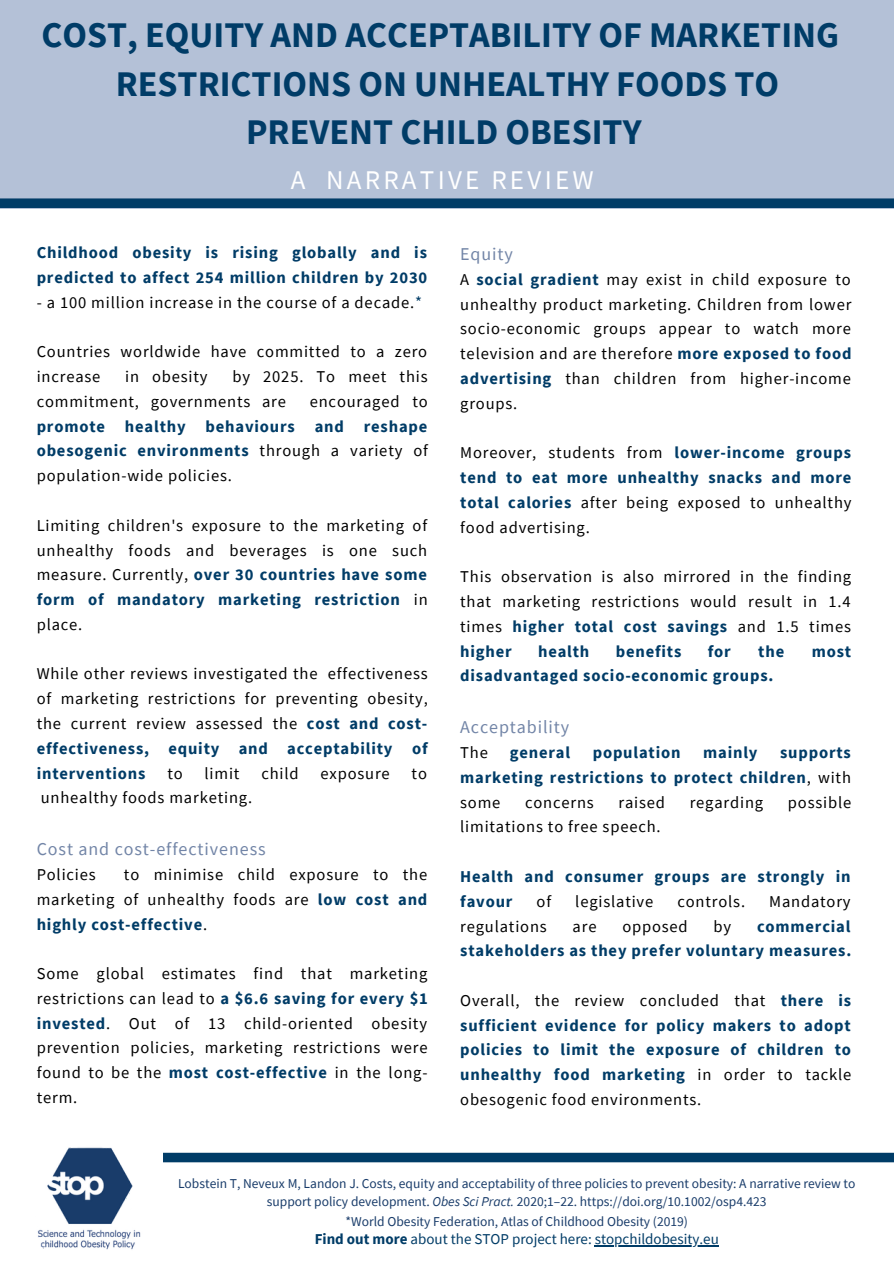
<style>
.page{position:relative;width:894px;height:1264px;background:#fff}
.page>*{position:absolute;margin:0;border:0;box-sizing:border-box;transform-origin:0 0}
.t1{font:700 36px/48.4px "Source Sans Pro";color:#003c67;text-align:center}
.t2{font:27px "Source Sans Pro";letter-spacing:.12em;color:#fff}
.t3{font:18px "Source Sans Pro";letter-spacing:.05em;color:#7285a7}
.t4{font:16.5px/24.8px "Source Sans Pro";letter-spacing:.05em;color:#000;text-align:justify}
.t5{font:700 16.5px/24.8px "Source Sans Pro";letter-spacing:.05em;color:#003c67;text-align:justify}
.t6{font:15px "Source Sans Pro";color:#003c67}
.t7{font:13.5px/18px "Source Sans Pro";color:#193c6a;text-align:center}
.s1{color:#003c67}
.s2{font-weight:400;color:#000}
.s3{font-weight:700;color:#003c67}
.s4{font-style:italic}
.s5{font-weight:700}
</style>
<div class="page">
<img style="left:37px;top:1147px;width:104px;height:103px">
<div style="left:0;top:0;width:893px;height:209px;background:#b4c1d7"></div>
<svg style="left:163px;top:1152px;width:730px;height:10px;background:#134a72"></svg>
<svg style="left:0;top:198px;width:893px;height:10px;background:#08416c"></svg>
<hr style="left:594px;top:1245px;width:124px;height:1px;background:#003c67">
<p class="t1" style="left:41px;top:10px;width:799px">COST, EQUITY AND ACCEPTABILITY OF MARKETING<br>RESTRICTIONS ON UNHEALTHY FOODS TO<br>PREVENT CHILD OBESITY</p>
<p class="t2" style="left:291px;top:162px;width:304px">A NARRATIVE REVIEW</p>
<p class="t5" style="left:37px;top:240px;width:392px">Childhood obesity is rising globally and is predicted to affect 254 million children by 2030</p>
<p class="t4" style="left:37px;top:289px;width:387px">- a 100 million increase in the course of a decade.<span class="s1">*</span></p>
<p class="t4" style="left:37px;top:339px;width:392px">Countries worldwide have committed to a zero increase</p>
<p class="t4" style="left:37px;top:364px;width:392px;text-indent:196px">by 2025. To meet this commitment, governments are</p>
<p class="t4" style="left:125px;top:364px;width:84px">in obesity</p>
<p class="t5" style="left:37px;top:388px;width:392px;text-indent:273px"><span class="s2">encouraged to </span>promote healthy behaviours and reshape obesogenic environments <span class="s2">through a variety of population-wide policies.</span></p>
<p class="t4" style="left:37px;top:512px;width:392px">Limiting children's exposure to the marketing of unhealthy foods and beverages is one such measure. Currently, <span class="s3">over 30 countries have some form of mandatory marketing restriction</span> in place.</p>
<p class="t4" style="left:37px;top:661px;width:392px">While other reviews investigated the effectiveness of marketing restrictions for preventing obesity, the current review assessed the <span class="s3">cost and cost&shy;effectiveness, equity and acceptability of interventions</span></p>
<p class="t4" style="left:167px;top:760px;width:17px">to</p>
<p class="t4" style="left:204px;top:760px;width:36px">limit</p>
<p class="t4" style="left:261px;top:760px;width:39px">child</p>
<p class="t4" style="left:320px;top:760px;width:71px">exposure</p>
<p class="t4" style="left:411px;top:760px;width:17px">to</p>
<p class="t4" style="left:41px;top:785px;width:213px">unhealthy foods marketing.</p>
<p class="t3" style="left:37px;top:837px;width:230px">Cost and cost-effectiveness</p>
<p class="t4" style="left:37px;top:861px;width:61px">Policies</p>
<p class="t4" style="left:37px;top:861px;width:392px;text-indent:87px">to minimise child exposure to the marketing of unhealthy foods are <span class="s3">low cost and highly cost-effective</span>.</p>
<p class="t4" style="left:37px;top:960px;width:393px">Some global estimates find that marketing restrictions can lead to <span class="s3">a $6.6 saving for every $1 invested</span>. Out of 13 child-oriented obesity prevention policies, marketing restrictions were found to be the <span class="s3">most cost-effective</span> in the long&shy;term.</p>
<p class="t3" style="left:460px;top:242px;width:54px">Equity</p>
<p class="t4" style="left:460px;top:267px;width:392px">A <span class="s3">social gradient</span> may exist in child exposure to unhealthy product marketing. Children from lower socio-economic groups appear to watch more television and are therefore <span class="s3">more exposed to food advertising</span> than children from higher-income groups.</p>
<p class="t5" style="left:460px;top:440px;width:393px"><span class="s2">Moreover, students from</span> lower-income groups tend to eat more unhealthy snacks and more total calories <span class="s2">after being exposed to unhealthy food advertising.</span></p>
<p class="t4" style="left:460px;top:564px;width:392px">This observation is also mirrored in the finding that marketing restrictions would result in 1.4 times <span class="s3">higher total cost savings</span> and 1.5 times <span class="s3">higher</span></p>
<p class="t5" style="left:538px;top:638px;width:53px">health</p>
<p class="t5" style="left:615px;top:638px;width:67px">benefits</p>
<p class="t5" style="left:707px;top:638px;width:25px">for</p>
<p class="t5" style="left:758px;top:638px;width:27px">the</p>
<p class="t5" style="left:811px;top:638px;width:41px">most</p>
<p class="t5" style="left:460px;top:663px;width:314px">disadvantaged socio-economic groups.</p>
<p class="t3" style="left:460px;top:715px;width:111px">Acceptability</p>
<p class="t4" style="left:460px;top:739px;width:29px">The</p>
<p class="t5" style="left:509px;top:739px;width:62px">general</p>
<p class="t5" style="left:592px;top:739px;width:89px">population</p>
<p class="t5" style="left:703px;top:739px;width:56px">mainly</p>
<p class="t5" style="left:460px;top:739px;width:392px;text-indent:320px">supports marketing restrictions to protect children<span class="s2">, with some</span></p>
<p class="t4" style="left:525px;top:789px;width:70px">concerns</p>
<p class="t4" style="left:618px;top:789px;width:48px">raised</p>
<p class="t4" style="left:689px;top:789px;width:75px">regarding</p>
<p class="t4" style="left:787px;top:789px;width:65px">possible</p>
<p class="t4" style="left:460px;top:814px;width:202px">limitations to free speech.</p>
<p class="t5" style="left:460px;top:863px;width:392px">Health and consumer groups are strongly in favour</p>
<p class="t4" style="left:536px;top:888px;width:16px">of</p>
<p class="t4" style="left:575px;top:888px;width:79px">legislative</p>
<p class="t4" style="left:677px;top:888px;width:69px">controls.</p>
<p class="t4" style="left:769px;top:888px;width:83px">Mandatory</p>
<p class="t4" style="left:460px;top:913px;width:88px">regulations</p>
<p class="t4" style="left:572px;top:913px;width:25px">are</p>
<p class="t4" style="left:622px;top:913px;width:67px">opposed</p>
<p class="t4" style="left:713px;top:913px;width:19px">by</p>
<p class="t5" style="left:460px;top:913px;width:392px;text-align:right">commercial<br>stakeholders as they prefer voluntary measures.</p>
<p class="t5" style="left:460px;top:987px;width:392px"><span class="s2">Overall, the review concluded that</span> there is sufficient evidence for policy makers to adopt policies to limit the exposure of children to unhealthy food marketing <span class="s2">in order to tackle obesogenic food environments.</span></p>
<p class="t7" style="left:178px;top:1174px;width:678px">Lobstein T, Neveux M, Landon J. Costs, equity and acceptability of three policies to prevent obesity: A narrative review to support policy development. <span class="s4">Obes Sci Pract.</span> 2020;1–22. https://doi.org/10.1002/osp4.423</p>
<p class="t6" style="left:314px;top:1229px;width:405px"><span class="s5">Find out more</span> about the STOP project here: stopchildobesity.eu</p>
<p class="t7" style="left:345px;top:1212px;width:344px">*World Obesity Federation, Atlas of Childhood Obesity (2019)</p>
</div>
